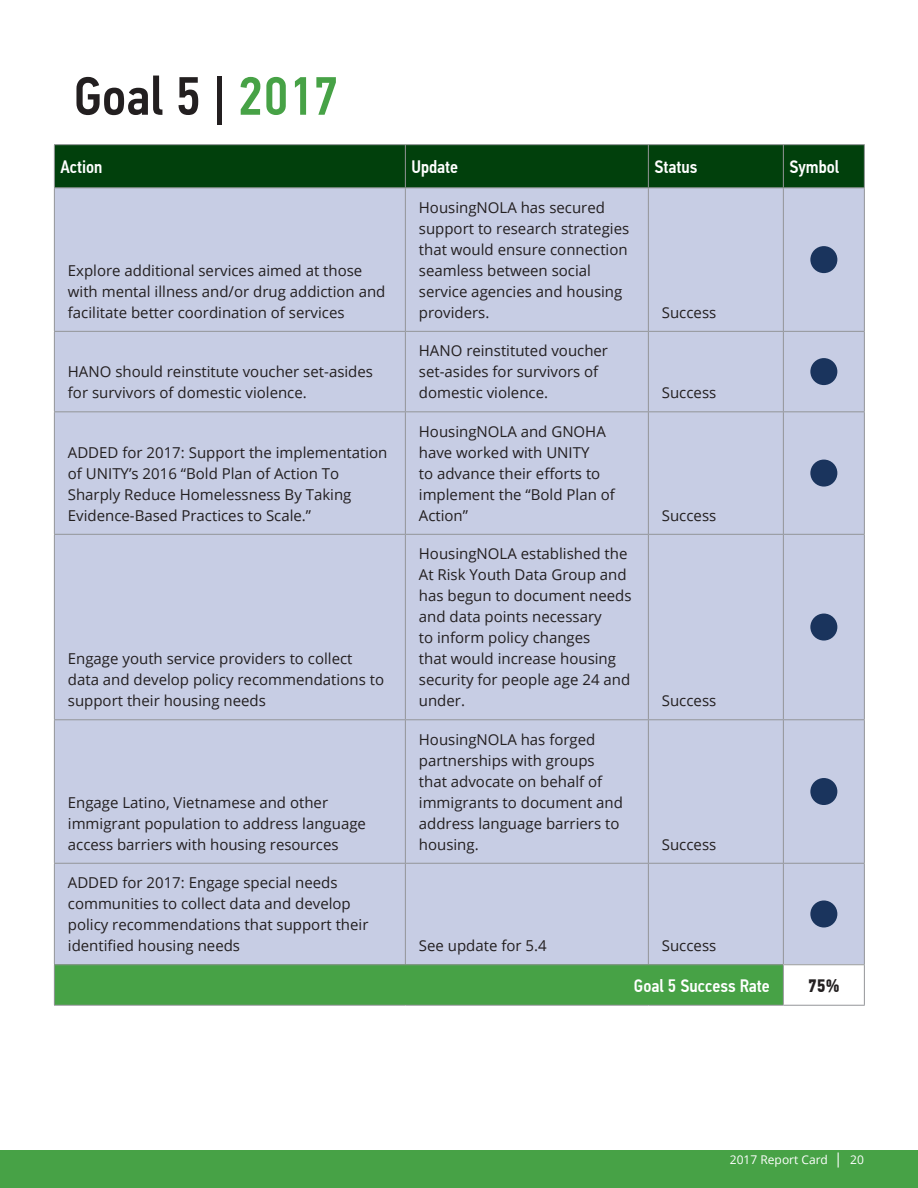
<style>
.page{position:relative;width:918px;height:1188px;background:#fff}
.page>*{position:absolute;margin:0;border:0;box-sizing:border-box;transform-origin:0 0}
.t1{font:500 54px "PF Din Text Cond Pro";color:#231f20}
.t2{font:500 18px "PF Din Text Cond Pro";color:#fff}
.t3{font:700 18px "PF Din Text Cond Pro";color:#231f20}
.t4{font:15px/21px "Open Sans";color:#231f20}
.t5{font:12px "Open Sans";color:#fff}
.s1{color:#47a246}
.s2{font-size:15px}
</style>
<div class="page">
<div style="left:0;top:1151px;width:918px;height:37px;background:#47a246"></div>
<div style="left:55px;top:145px;width:809px;height:43px;background:#01400c"></div>
<div style="left:55px;top:189px;width:809px;height:775px;background:#c7cde4"></div>
<div style="left:54px;top:965px;width:729px;height:40px;background:#47a246"></div>
<hr style="left:54px;top:144px;width:351px;height:1px;background:#939598">
<hr style="left:54px;top:145px;width:1px;height:43px;background:#939598">
<hr style="left:405px;top:144px;width:243px;height:1px;background:#939598">
<hr style="left:405px;top:145px;width:1px;height:43px;background:#939598">
<hr style="left:648px;top:144px;width:135px;height:1px;background:#939598">
<hr style="left:648px;top:145px;width:1px;height:43px;background:#939598">
<hr style="left:783px;top:144px;width:82px;height:1px;background:#939598">
<hr style="left:783px;top:145px;width:1px;height:43px;background:#939598">
<hr style="left:864px;top:145px;width:1px;height:43px;background:#939598">
<hr style="left:54px;top:188px;width:351px;height:1px;background:#939598">
<hr style="left:405px;top:188px;width:243px;height:1px;background:#939598">
<hr style="left:648px;top:188px;width:135px;height:1px;background:#939598">
<hr style="left:648px;top:188px;width:1px;height:143px;background:#939598">
<hr style="left:783px;top:188px;width:82px;height:1px;background:#939598">
<hr style="left:648px;top:332px;width:1px;height:79px;background:#939598">
<hr style="left:648px;top:412px;width:1px;height:122px;background:#939598">
<hr style="left:648px;top:535px;width:1px;height:184px;background:#939598">
<hr style="left:648px;top:720px;width:1px;height:143px;background:#939598">
<hr style="left:648px;top:864px;width:1px;height:100px;background:#939598">
<hr style="left:405px;top:188px;width:1px;height:143px;background:#939598">
<hr style="left:405px;top:332px;width:1px;height:79px;background:#939598">
<hr style="left:405px;top:412px;width:1px;height:122px;background:#939598">
<hr style="left:405px;top:535px;width:1px;height:184px;background:#939598">
<hr style="left:405px;top:720px;width:1px;height:143px;background:#939598">
<hr style="left:405px;top:864px;width:1px;height:100px;background:#939598">
<hr style="left:54px;top:188px;width:1px;height:143px;background:#939598">
<hr style="left:54px;top:332px;width:1px;height:79px;background:#939598">
<hr style="left:54px;top:412px;width:1px;height:122px;background:#939598">
<hr style="left:54px;top:535px;width:1px;height:184px;background:#939598">
<hr style="left:54px;top:720px;width:1px;height:143px;background:#939598">
<hr style="left:54px;top:864px;width:1px;height:100px;background:#939598">
<hr style="left:783px;top:188px;width:1px;height:143px;background:#939598">
<hr style="left:864px;top:188px;width:1px;height:143px;background:#939598">
<hr style="left:783px;top:332px;width:1px;height:79px;background:#939598">
<hr style="left:864px;top:332px;width:1px;height:79px;background:#939598">
<hr style="left:783px;top:412px;width:1px;height:122px;background:#939598">
<hr style="left:864px;top:412px;width:1px;height:122px;background:#939598">
<hr style="left:783px;top:535px;width:1px;height:184px;background:#939598">
<hr style="left:864px;top:535px;width:1px;height:184px;background:#939598">
<hr style="left:783px;top:720px;width:1px;height:143px;background:#939598">
<hr style="left:864px;top:720px;width:1px;height:143px;background:#939598">
<hr style="left:783px;top:864px;width:1px;height:100px;background:#939598">
<hr style="left:864px;top:864px;width:1px;height:100px;background:#939598">
<hr style="left:54px;top:331px;width:351px;height:1px;background:#939598">
<hr style="left:405px;top:331px;width:243px;height:1px;background:#939598">
<hr style="left:648px;top:331px;width:135px;height:1px;background:#939598">
<hr style="left:54px;top:411px;width:351px;height:1px;background:#939598">
<hr style="left:405px;top:411px;width:243px;height:1px;background:#939598">
<hr style="left:648px;top:411px;width:135px;height:1px;background:#939598">
<hr style="left:54px;top:534px;width:351px;height:1px;background:#939598">
<hr style="left:405px;top:534px;width:243px;height:1px;background:#939598">
<hr style="left:648px;top:534px;width:135px;height:1px;background:#939598">
<hr style="left:54px;top:719px;width:351px;height:1px;background:#939598">
<hr style="left:405px;top:719px;width:243px;height:1px;background:#939598">
<hr style="left:648px;top:719px;width:135px;height:1px;background:#939598">
<hr style="left:54px;top:863px;width:351px;height:1px;background:#939598">
<hr style="left:405px;top:863px;width:243px;height:1px;background:#939598">
<hr style="left:648px;top:863px;width:135px;height:1px;background:#939598">
<hr style="left:54px;top:964px;width:351px;height:1px;background:#939598">
<hr style="left:54px;top:965px;width:1px;height:40px;background:#939598">
<hr style="left:405px;top:964px;width:243px;height:1px;background:#939598">
<hr style="left:648px;top:964px;width:135px;height:1px;background:#939598">
<hr style="left:54px;top:1005px;width:351px;height:1px;background:#939598">
<hr style="left:405px;top:1005px;width:243px;height:1px;background:#939598">
<hr style="left:648px;top:1005px;width:135px;height:1px;background:#939598">
<hr style="left:783px;top:331px;width:82px;height:1px;background:#939598">
<hr style="left:783px;top:411px;width:82px;height:1px;background:#939598">
<hr style="left:783px;top:534px;width:82px;height:1px;background:#939598">
<hr style="left:783px;top:719px;width:82px;height:1px;background:#939598">
<hr style="left:783px;top:863px;width:82px;height:1px;background:#939598">
<hr style="left:783px;top:964px;width:82px;height:1px;background:#939598">
<hr style="left:783px;top:965px;width:1px;height:40px;background:#939598">
<hr style="left:864px;top:965px;width:1px;height:40px;background:#939598">
<hr style="left:783px;top:1005px;width:82px;height:1px;background:#939598">
<div style="left:812px;top:248px;width:24px;height:24px;background:#1a345d;border-radius:50%"></div>
<div style="left:810px;top:246px;width:27px;height:27px;border:3px solid #1a345d;border-radius:50%"></div>
<div style="left:812px;top:360px;width:24px;height:24px;background:#1a345d;border-radius:50%"></div>
<div style="left:810px;top:358px;width:27px;height:27px;border:3px solid #1a345d;border-radius:50%"></div>
<div style="left:812px;top:461px;width:24px;height:24px;background:#1a345d;border-radius:50%"></div>
<div style="left:810px;top:460px;width:27px;height:27px;border:3px solid #1a345d;border-radius:50%"></div>
<div style="left:812px;top:615px;width:24px;height:24px;background:#1a345d;border-radius:50%"></div>
<div style="left:810px;top:614px;width:27px;height:27px;border:3px solid #1a345d;border-radius:50%"></div>
<div style="left:812px;top:780px;width:24px;height:24px;background:#1a345d;border-radius:50%"></div>
<div style="left:810px;top:778px;width:27px;height:27px;border:3px solid #1a345d;border-radius:50%"></div>
<div style="left:812px;top:902px;width:24px;height:24px;background:#1a345d;border-radius:50%"></div>
<div style="left:810px;top:900px;width:27px;height:27px;border:3px solid #1a345d;border-radius:50%"></div>
<h1 class="t1" style="left:74px;top:64px;width:266px">Goal 5 | <span class="s1">2017</span></h1>
<p class="t2" style="left:60px;top:156px;width:44px">Action</p>
<p class="t2" style="left:411px;top:156px;width:48px">Update</p>
<p class="t2" style="left:654px;top:156px;width:44px">Status</p>
<p class="t2" style="left:789px;top:156px;width:51px">Symbol</p>
<p class="t4" style="left:68px;top:260px;width:319px">Explore additional services aimed at those with mental illness and/or drug addiction and facilitate better coordination of services</p>
<p class="t4" style="left:68px;top:361px;width:307px">HANO should reinstitute voucher set-asides for survivors of domestic violence.</p>
<p class="t4" style="left:68px;top:441px;width:321px">ADDED for 2017: Support the implementation of UNITY’s 2016 “Bold Plan of Action To Sharply Reduce Homelessness By Taking Evidence-Based Practices to Scale.”</p>
<p class="t4" style="left:68px;top:648px;width:318px">Engage youth service providers to collect data and develop policy recommendations to support their housing needs</p>
<p class="t4" style="left:68px;top:791px;width:300px">Engage Latino, Vietnamese and other immigrant population to address language access barriers with housing resources</p>
<p class="t4" style="left:68px;top:872px;width:302px">ADDED for 2017: Engage special needs communities to collect data and develop policy recommendations that support their identified housing needs</p>
<p class="t4" style="left:419px;top:197px;width:212px">HousingNOLA has secured support to research strategies that would ensure connection seamless between social service agencies and housing providers.</p>
<p class="t4" style="left:419px;top:340px;width:191px">HANO reinstituted voucher set-asides for survivors of domestic violence.</p>
<p class="t4" style="left:419px;top:420px;width:198px">HousingNOLA and GNOHA have worked with UNITY<br>to advance their efforts to implement the “Bold Plan of<br>Action”</p>
<p class="t4" style="left:419px;top:543px;width:214px">HousingNOLA established the<br>At Risk Youth Data Group and has begun to document needs and data points necessary<br>to inform policy changes<br>that would increase housing security for people age 24 and under.</p>
<p class="t4" style="left:419px;top:728px;width:206px">HousingNOLA has forged partnerships with groups that advocate on behalf of immigrants to document and address language barriers to housing.</p>
<p class="t4" style="left:662px;top:302px;width:56px">Success</p>
<p class="t4" style="left:662px;top:382px;width:56px">Success</p>
<p class="t4" style="left:662px;top:504px;width:56px">Success</p>
<p class="t4" style="left:662px;top:690px;width:56px">Success</p>
<p class="t4" style="left:662px;top:833px;width:56px">Success</p>
<p class="t4" style="left:419px;top:935px;width:129px">See update for 5.4</p>
<p class="t4" style="left:662px;top:935px;width:56px">Success</p>
<p class="t2" style="left:634px;top:975px;width:137px">Goal 5 Success Rate</p>
<p class="t3" style="left:808px;top:975px;width:33px">75%</p>
<p class="t5" style="left:730px;top:1152px;width:136px">2017 Report Card <span class="s2">|</span> 20</p>
</div>
